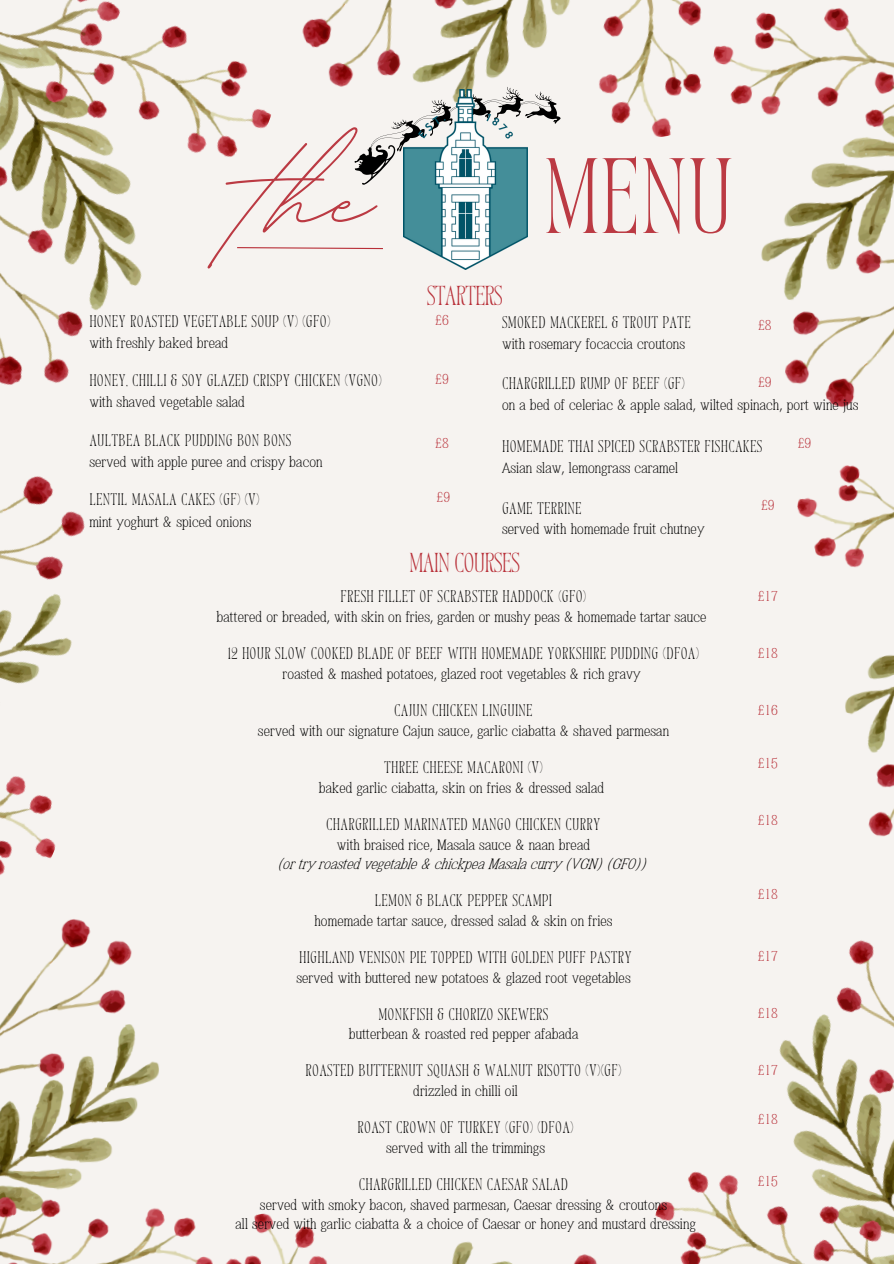
<style>
.page{position:relative;width:894px;height:1264px;background:#fff}
.page>*{position:absolute;margin:0;border:0;box-sizing:border-box;transform-origin:0 0}
.t1{font:185.25px "BD Script";color:#bb3a43}
.t2{font:99.75px "TAN Variety";color:#bb3a43}
.t3{font:25.5px "TAN Variety";letter-spacing:-.05em;color:#b82f38}
.t4{font:15.6px "TAN Variety";letter-spacing:.015em;color:#000}
.t5{font:14.1px/18.9px "Canva Yoram Song Latin";letter-spacing:.015em;color:#000;text-align:center}
.t6{font:13.5px "Canva Yoram Song Latin";letter-spacing:-.01em;color:#b82f38}
</style>
<div class="page">
<div style="left:0;top:0;width:893px;height:1263px;background:#f6f3f0"></div>
<img style="left:728px;top:8px;width:165px;height:400px">
<img style="left:797px;top:465px;width:96px;height:348px">
<img style="left:0;top:511px;width:85px;height:312px">
<img style="left:0;top:823px;width:195px;height:440px">
<img style="left:302px;top:0;width:426px;height:200px">
<img style="left:195px;top:1213px;width:402px;height:50px">
<img style="left:0;top:0;width:271px;height:511px">
<img style="left:655px;top:813px;width:238px;height:450px">
<svg style="left:349px;top:83px;width:213px;height:104px"></svg>
<img style="left:403px;top:89px;width:124px;height:180px">
<svg style="left:236px;top:246px;width:147px;height:4px"></svg>
<p class="t1" style="left:248px;top:75px;width:126px">the</p>
<p class="t4" style="left:89px;top:314px;width:242px">HONEY ROASTED VEGETABLE SOUP (V) (GFO)</p>
<p class="t5" style="left:89px;top:333px;width:140px">with freshly baked bread</p>
<p class="t4" style="left:89px;top:374px;width:294px">HONEY, CHILLI &amp; SOY GLAZED CRISPY CHICKEN (VGNO)</p>
<p class="t5" style="left:89px;top:393px;width:157px">with shaved vegetable salad</p>
<p class="t4" style="left:89px;top:434px;width:204px">AULTBEA BLACK PUDDING BON BONS</p>
<p class="t5" style="left:89px;top:452px;width:235px">served with apple puree and crispy bacon</p>
<p class="t4" style="left:89px;top:493px;width:172px">LENTIL MASALA CAKES (GF) (V)</p>
<p class="t5" style="left:89px;top:512px;width:164px">mint yoghurt &amp; spiced onions</p>
<p class="t3" style="left:426px;top:285px;width:78px">STARTERS</p>
<h3 class="t2" style="left:543px;top:156px;width:193px">MENU</h3>
<p class="t6" style="left:435px;top:313px;width:15px">£6</p>
<p class="t6" style="left:435px;top:372px;width:15px">£9</p>
<p class="t6" style="left:435px;top:436px;width:15px">£8</p>
<p class="t6" style="left:436px;top:490px;width:15px">£9</p>
<p class="t4" style="left:502px;top:316px;width:190px">SMOKED MACKEREL &amp; TROUT PATE</p>
<p class="t5" style="left:502px;top:334px;width:184px">with rosemary focaccia croutons</p>
<p class="t4" style="left:502px;top:377px;width:184px">CHARGRILLED RUMP OF BEEF (GF)</p>
<p class="t5" style="left:502px;top:395px;width:358px">on a bed of celeriac &amp; apple salad, wilted spinach, port wine jus</p>
<p class="t4" style="left:502px;top:440px;width:262px">HOMEMADE THAI SPICED SCRABSTER FISHCAKES</p>
<p class="t5" style="left:502px;top:458px;width:178px">Asian slaw, lemongrass caramel</p>
<p class="t4" style="left:502px;top:501px;width:81px">GAME TERRINE</p>
<p class="t5" style="left:502px;top:520px;width:204px">served with homemade fruit chutney</p>
<p class="t6" style="left:757px;top:318px;width:15px">£8</p>
<h3 class="t6" style="left:757px;top:375px;width:15px">£9</h3>
<p class="t6" style="left:797px;top:436px;width:15px">£9</p>
<p class="t6" style="left:760px;top:498px;width:15px">£9</p>
<p class="t3" style="left:409px;top:552px;width:113px">MAIN COURSES</p>
<p class="t4" style="left:340px;top:590px;width:247px">FRESH FILLET OF SCRABSTER HADDOCK (GFO)</p>
<p class="t5" style="left:216px;top:607px;width:491px">battered or breaded, with skin on fries, garden or mushy peas &amp; homemade tartar sauce</p>
<p class="t4" style="left:228px;top:647px;width:472px">12 HOUR SLOW COOKED BLADE OF BEEF WITH HOMEMADE YORKSHIRE PUDDING (DFOA)</p>
<p class="t5" style="left:282px;top:664px;width:359px">roasted &amp; mashed potatoes, glazed root vegetables &amp; rich gravy</p>
<p class="t4" style="left:394px;top:703px;width:140px">CAJUN CHICKEN LINGUINE</p>
<p class="t5" style="left:258px;top:721px;width:412px">served with our signature Cajun sauce, garlic ciabatta &amp; shaved parmesan</p>
<p class="t4" style="left:384px;top:760px;width:160px">THREE CHEESE MACARONI (V)</p>
<p class="t5" style="left:319px;top:778px;width:287px">baked garlic ciabatta, skin on fries &amp; dressed salad</p>
<p class="t4" style="left:326px;top:817px;width:276px">CHARGRILLED MARINATED MANGO CHICKEN CURRY</p>
<p class="t5" style="left:277px;top:835px;width:370px">with braised rice, Masala sauce &amp; naan bread<br>(or try roasted vegetable &amp; chickpea Masala curry (VGN) (GFO))</p>
<p class="t4" style="left:375px;top:893px;width:179px">LEMON &amp; BLACK PEPPER SCAMPI</p>
<p class="t5" style="left:314px;top:910px;width:299px">homemade tartar sauce, dressed salad &amp; skin on fries</p>
<p class="t4" style="left:299px;top:950px;width:334px">HIGHLAND VENISON PIE TOPPED WITH GOLDEN PUFF PASTRY</p>
<p class="t5" style="left:296px;top:967px;width:336px">served with buttered new potatoes &amp; glazed root vegetables</p>
<p class="t4" style="left:378px;top:1007px;width:172px">MONKFISH &amp; CHORIZO SKEWERS</p>
<p class="t5" style="left:348px;top:1024px;width:231px">butterbean &amp; roasted red pepper afabada</p>
<p class="t4" style="left:305px;top:1064px;width:317px">ROASTED BUTTERNUT SQUASH &amp; WALNUT RISOTTO (V)(GF)</p>
<p class="t5" style="left:413px;top:1081px;width:106px">drizzled in chilli oil</p>
<p class="t4" style="left:357px;top:1121px;width:217px">ROAST CROWN OF TURKEY (GFO) (DFOA)</p>
<p class="t5" style="left:386px;top:1138px;width:160px">served with all the trimmings</p>
<p class="t4" style="left:358px;top:1178px;width:211px">CHARGRILLED CHICKEN CAESAR SALAD</p>
<p class="t5" style="left:235px;top:1195px;width:461px">served with smoky bacon, shaved parmesan, Caesar dressing &amp; croutons<br>all served with garlic ciabatta &amp; a choice of Caesar or honey and mustard dressing</p>
<p class="t6" style="left:757px;top:589px;width:22px">£17</p>
<p class="t6" style="left:757px;top:646px;width:22px">£18</p>
<p class="t6" style="left:757px;top:703px;width:22px">£16</p>
<p class="t6" style="left:757px;top:756px;width:22px">£15</p>
<p class="t6" style="left:757px;top:813px;width:22px">£18</p>
<p class="t6" style="left:757px;top:887px;width:22px">£18</p>
<p class="t6" style="left:757px;top:949px;width:22px">£17</p>
<p class="t6" style="left:757px;top:1006px;width:22px">£18</p>
<p class="t6" style="left:757px;top:1063px;width:22px">£17</p>
<p class="t6" style="left:757px;top:1112px;width:22px">£18</p>
<p class="t6" style="left:757px;top:1174px;width:22px">£15</p>
</div>
